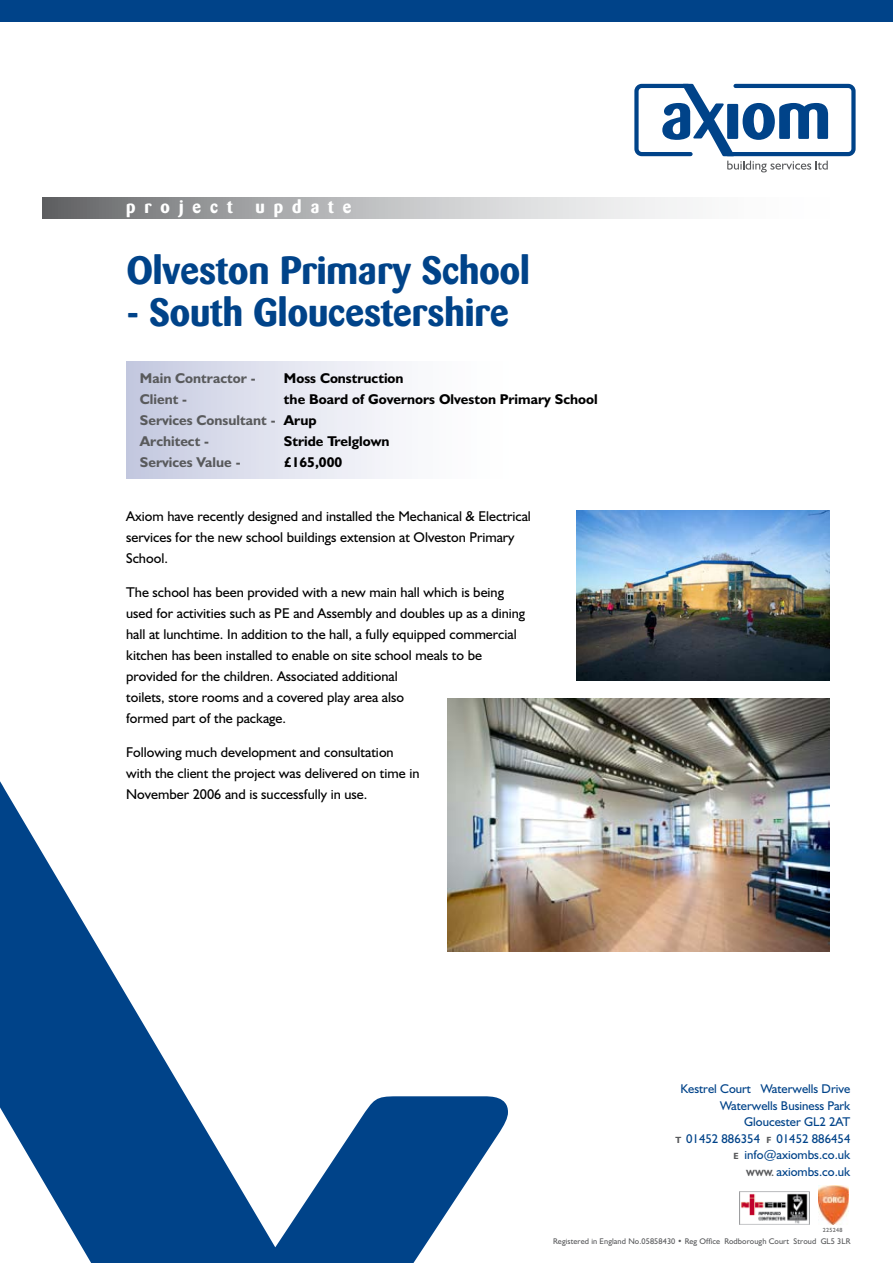
<style>
.page{position:relative;width:893px;height:1263px;background:#fff}
.page>*{position:absolute;margin:0;border:0;box-sizing:border-box;transform-origin:0 0}
.t1{font:700 39px "Barmeno";color:#004389}
.t2{font:700 18px "Barmeno";letter-spacing:.5em;color:#fff}
.t3{font:14.25px/21px "Humanist 521 BT";color:#000}
.t4{font:700 14.25px/21px "Humanist 521 BT";color:#000}
.t5{font:700 14.25px "Humanist 521 BT";color:#595a5c}
.t6{font:12.75px/16.5px "Humanist 521 BT";color:#004389;text-align:right}
.t7{font:8.25px "Humanist 521 BT";letter-spacing:.01em;color:#595a5c}
.t8{font:6px "Humanist 521 BT";letter-spacing:.05em;color:#595a5c}
.s1{color:#595a5c}
.s2{font-weight:700;font-size:9px;color:#595a5c}
</style>
<div class="page">
<div style="left:126px;top:361px;width:406px;height:117px;background:linear-gradient(to right,#c8cce2,#fff)"></div>
<svg style="left:43px;top:197px;width:647px;height:22px;background:#b7b8b9"></svg>
<svg style="left:634px;top:83px;width:222px;height:89px"></svg>
<svg style="left:0;top:781px;width:520px;height:482px"></svg>
<div style="left:0;top:0;width:893px;height:21px;background:#004389"></div>
<img style="left:818px;top:1186px;width:31px;height:38px">
<img style="left:739px;top:1191px;width:71px;height:33px">
<img style="left:576px;top:510px;width:253px;height:170px">
<img style="left:447px;top:699px;width:382px;height:252px">
<p class="t2" style="left:126px;top:195px;width:108px">project</p>
<p class="t2" style="left:256px;top:195px;width:98px">update</p>
<h1 class="t1" style="left:127px;top:247px;width:405px">Olveston Primary School</h1>
<h1 class="t1" style="left:127px;top:289px;width:383px">- South Gloucestershire</h1>
<p class="t5" style="left:140px;top:369px;width:117px">Main Contractor -</p>
<p class="t4" style="left:284px;top:367px;width:121px">Moss Construction</p>
<p class="t5" style="left:140px;top:390px;width:49px">Client -</p>
<p class="t4" style="left:140px;top:388px;width:459px;text-indent:144px">the Board of Governors Olveston Primary School<br><span class="s1">Services Consultant -</span> Arup<br><span class="s1">Architect -</span></p>
<p class="t4" style="left:284px;top:430px;width:107px">Stride Trelglown</p>
<p class="t5" style="left:140px;top:453px;width:102px">Services Value -</p>
<p class="t4" style="left:284px;top:451px;width:60px">£165,000</p>
<p class="t3" style="left:126px;top:505px;width:406px">Axiom have recently designed and installed the Mechanical &amp; Electrical services for the new school buildings extension at Olveston Primary<br>School.</p>
<p class="t3" style="left:126px;top:581px;width:401px">The school has been provided with a new main hall which is being used for activities such as PE and Assembly and doubles up as a dining hall at lunchtime. In addition to the hall, a fully equipped commercial kitchen has been installed to enable on site school meals to be provided for the children. Associated additional<br>toilets, store rooms and a covered play area also<br>formed part of the package.</p>
<p class="t3" style="left:126px;top:741px;width:295px">Following much development and consultation with the client the project was delivered on time in<br>November 2006 and is successfully in use.</p>
<p class="t6" style="left:675px;top:1080px;width:177px">Kestrel Court Waterwells Drive<br>Waterwells Business Park<br>Gloucester GL2 2AT<br><span class="s2">T</span> 01452 886354 <span class="s2">F</span> 01452 886454<br><span class="s2">E</span> info@axiombs.co.uk<br><span class="s2">WWW.</span> axiombs.co.uk</p>
<p class="t8" style="left:823px;top:1226px;width:21px">225248</p>
<p class="t7" style="left:553px;top:1236px;width:299px">Registered in England No.05858430 • Reg Office Rodborough Court Stroud GL5 3LR</p>
</div>
